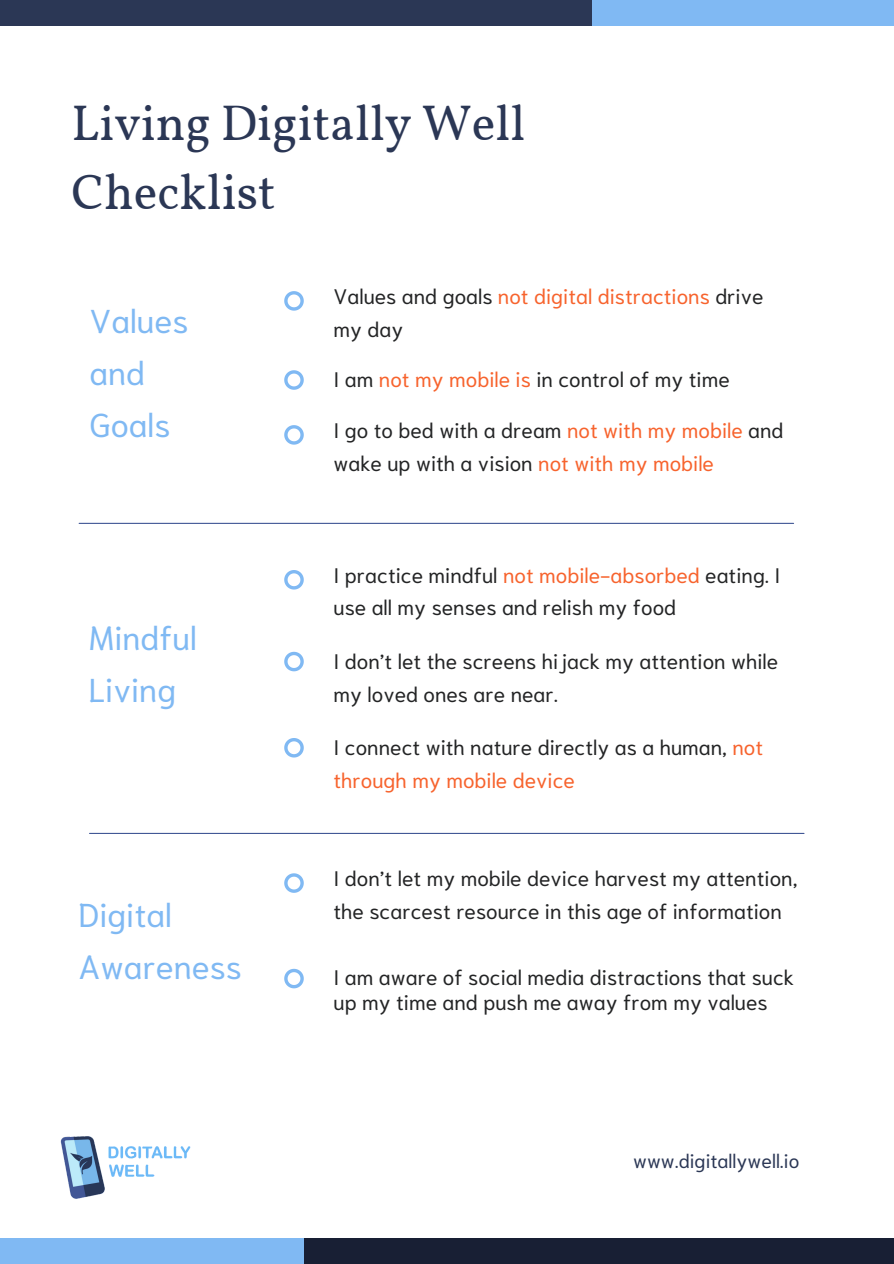
<style>
.page{position:relative;width:894px;height:1264px;background:#fff}
.page>*{position:absolute;margin:0;border:0;box-sizing:border-box;transform-origin:0 0}
.t1{font:49.8px/68.7px "Vollkorn";color:#2b3755}
.t2{font:33px/51.8px "Niramit";color:#80b9f3}
.t3{font:21px/32.7px "Niramit";color:#232425}
.t4{font:19.5px "Niramit";color:#2b3755}
.s1{color:#f7632d}
</style>
<div class="page">
<div style="left:0;top:0;width:592px;height:26px;background:#2b3755"></div>
<div style="left:304px;top:1238px;width:589px;height:25px;background:#181f34"></div>
<div style="left:592px;top:0;width:301px;height:26px;background:#80b9f3"></div>
<div style="left:0;top:1238px;width:304px;height:25px;background:#80b9f3"></div>
<hr style="left:79px;top:523px;width:714px;height:1px;background:#425896">
<hr style="left:89px;top:832px;width:714px;height:2px;background:#425896">
<svg style="left:284px;top:291px;width:20px;height:19px"></svg>
<img style="left:60px;top:1136px;width:131px;height:63px">
<svg style="left:284px;top:370px;width:20px;height:20px"></svg>
<svg style="left:284px;top:425px;width:20px;height:19px"></svg>
<svg style="left:284px;top:570px;width:20px;height:19px"></svg>
<svg style="left:284px;top:651px;width:20px;height:20px"></svg>
<svg style="left:284px;top:738px;width:20px;height:19px"></svg>
<svg style="left:284px;top:873px;width:20px;height:19px"></svg>
<svg style="left:284px;top:968px;width:20px;height:20px"></svg>
<p class="t1" style="left:71px;top:93px;width:455px">Living Digitally Well<br>Checklist</p>
<p class="t2" style="left:89px;top:292px;width:100px">Values and<br>Goals</p>
<p class="t2" style="left:89px;top:609px;width:109px">Mindful<br>Living</p>
<p class="t2" style="left:79px;top:886px;width:165px">Digital<br>Awareness</p>
<p class="t3" style="left:333px;top:278px;width:431px">Values and goals <span class="s1">not digital distractions</span> drive my day</p>
<p class="t3" style="left:333px;top:361px;width:397px">I am <span class="s1">not my mobile is</span> in control of my time</p>
<p class="t3" style="left:333px;top:412px;width:451px">I go to bed with a dream <span class="s1">not with my mobile</span> and wake up with a vision <span class="s1">not with my mobile</span></p>
<p class="t3" style="left:333px;top:557px;width:448px">I practice mindful <span class="s1">not mobile-absorbed</span> eating. I use all my senses and relish my food</p>
<p class="t3" style="left:333px;top:643px;width:446px">I don’t let the screens hijack my attention while my loved ones are near.</p>
<p class="t3" style="left:333px;top:729px;width:431px">I connect with nature directly as a human, <span class="s1">not through my mobile device</span></p>
<p class="t3" style="left:333px;top:860px;width:465px">I don’t let my mobile device harvest my attention, the scarcest resource in this age of information</p>
<p class="t3" style="left:333px;top:963px;width:462px;line-height:24.8px">I am aware of social media distractions that suck up my time and push me away from my values</p>
<p class="t4" style="left:633px;top:1146px;width:167px">www.digitallywell.io</p>
</div>
